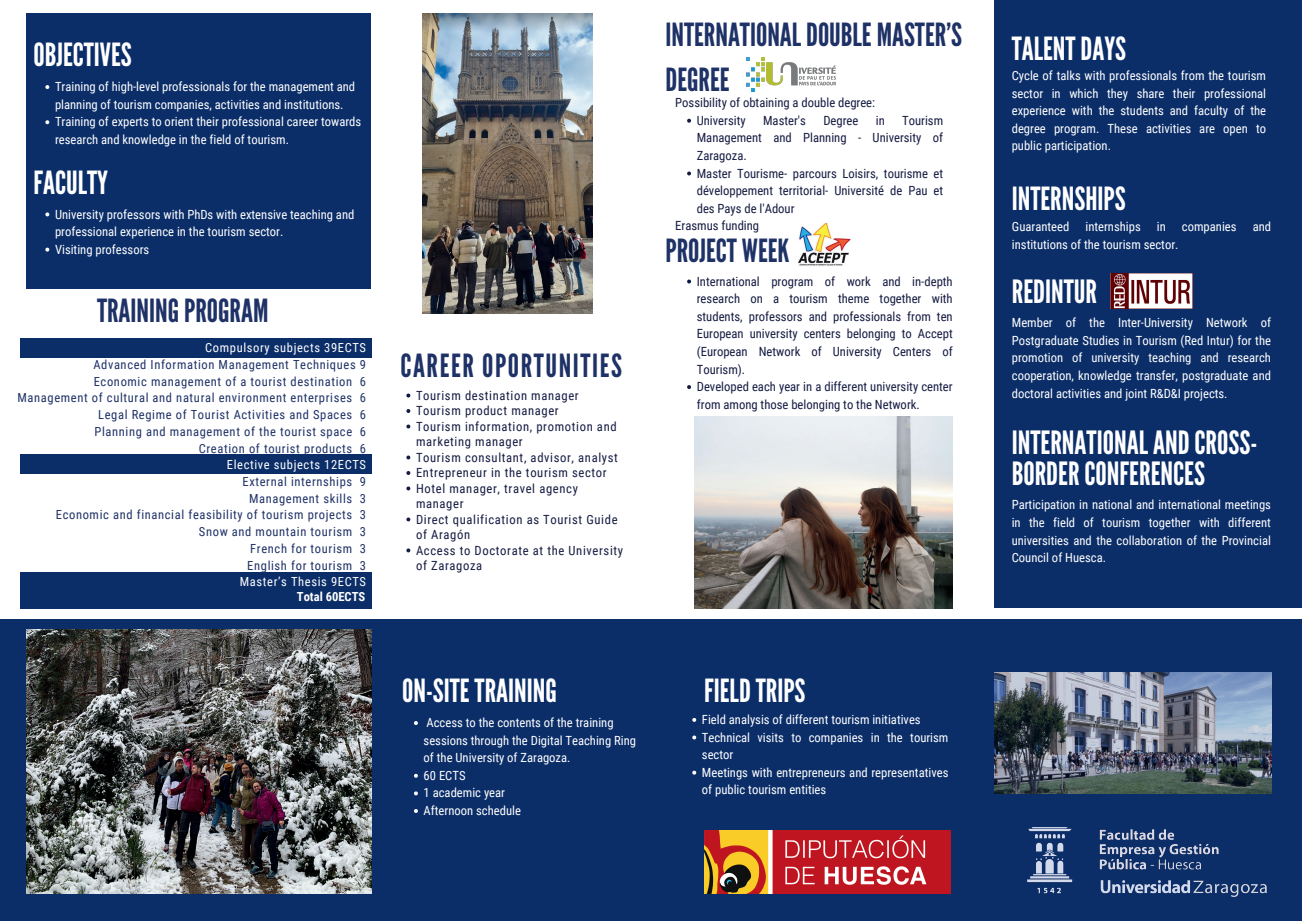
<style>
.page{position:relative;width:1302px;height:921px;background:#fff}
.page>*{position:absolute;margin:0;border:0;box-sizing:border-box;transform-origin:0 0}
.t1{font:32.02px/31.5px "League Gothic";color:#fff}
.t2{font:31.88px "League Gothic";color:#fff}
.t3{font:31.88px/44.6px "League Gothic";color:#1f3267}
.t4{font:31.88px "League Gothic";letter-spacing:.05em;color:#1f3267}
.t5{font:12.63px/17.6px "Roboto Condensed";color:#fff}
.t6{font:12.63px/17.6px "Roboto Condensed";color:#151b42}
.t7{font:12.63px/15.5px "Roboto Condensed";letter-spacing:.05em;color:#151b42}
.t8{font:12.53px/16.7px "Roboto Condensed";letter-spacing:.05em;color:#1f3267;text-align:right}
.t9{font:12.53px "Roboto Condensed";letter-spacing:.05em;color:#fff}
.t10{font:700 12.53px "Roboto Condensed";color:#fff}
</style>
<div class="page">
<div style="left:20px;top:572px;width:352px;height:20px;background:#0b2e69"></div>
<div style="left:0;top:619px;width:1302px;height:302px;background:#0b2e69"></div>
<div style="left:994px;top:0;width:308px;height:608px;background:#0b2e69"></div>
<div style="left:20px;top:338px;width:352px;height:20px;background:#0b2e69"></div>
<div style="left:20px;top:455px;width:352px;height:19px;background:#0b2e69"></div>
<img style="left:26px;top:630px;width:345px;height:264px">
<img style="left:994px;top:672px;width:277px;height:121px">
<div style="left:20px;top:589px;width:352px;height:19px;background:#0b2e69"></div>
<img style="left:704px;top:830px;width:246px;height:64px">
<img style="left:747px;top:58px;width:89px;height:33px">
<img style="left:1028px;top:827px;width:238px;height:70px">
<img style="left:422px;top:14px;width:170px;height:300px">
<div style="left:26px;top:14px;width:345px;height:275px;background:#0b2e69"></div>
<img style="left:695px;top:417px;width:258px;height:191px">
<img style="left:798px;top:224px;width:53px;height:42px">
<img style="left:1111px;top:273px;width:81px;height:35px">
<svg style="left:406px;top:394px;width:4px;height:3px"></svg>
<svg style="left:406px;top:409px;width:4px;height:4px"></svg>
<svg style="left:406px;top:424px;width:4px;height:4px"></svg>
<svg style="left:406px;top:455px;width:4px;height:4px"></svg>
<svg style="left:406px;top:471px;width:4px;height:4px"></svg>
<svg style="left:406px;top:486px;width:4px;height:4px"></svg>
<svg style="left:406px;top:517px;width:4px;height:4px"></svg>
<svg style="left:406px;top:548px;width:4px;height:4px"></svg>
<svg style="left:687px;top:119px;width:4px;height:4px"></svg>
<svg style="left:687px;top:171px;width:4px;height:4px"></svg>
<svg style="left:687px;top:280px;width:4px;height:3px"></svg>
<svg style="left:687px;top:385px;width:4px;height:4px"></svg>
<svg style="left:692px;top:718px;width:4px;height:4px"></svg>
<svg style="left:692px;top:735px;width:4px;height:4px"></svg>
<svg style="left:692px;top:771px;width:4px;height:4px"></svg>
<svg style="left:45px;top:85px;width:4px;height:4px"></svg>
<svg style="left:45px;top:120px;width:4px;height:4px"></svg>
<svg style="left:414px;top:721px;width:4px;height:4px"></svg>
<svg style="left:414px;top:774px;width:4px;height:4px"></svg>
<svg style="left:414px;top:791px;width:4px;height:4px"></svg>
<svg style="left:414px;top:809px;width:4px;height:4px"></svg>
<svg style="left:45px;top:212px;width:4px;height:4px"></svg>
<svg style="left:45px;top:248px;width:4px;height:4px"></svg>
<h2 class="t2" style="left:34px;top:36px;width:100px">OBJECTIVES</h2>
<p class="t5" style="left:55px;top:77px;width:308px">Training of high-level professionals for the management and planning of tourism companies, activities and institutions.<br>Training of experts to orient their professional career towards research and knowledge in the field of tourism.</p>
<h2 class="t2" style="left:34px;top:163px;width:76px">FACULTY</h2>
<p class="t5" style="left:55px;top:205px;width:301px">University professors with PhDs with extensive teaching and professional experience in the tourism sector.<br>Visiting professors</p>
<h2 class="t3" style="left:97px;top:288px;width:173px">TRAINING PROGRAM</h2>
<p class="t9" style="left:205px;top:339px;width:162px">Compulsory subjects 39ECTS</p>
<p class="t8" style="left:18px;top:356px;width:350px">Advanced Information Management Techniques 9<br>Economic management of a tourist destination 6<br>Management of cultural and natural environment enterprises 6<br>Legal Regime of Tourist Activities and Spaces 6<br>Planning and management of the tourist space 6<br>Creation of tourist products 6</p>
<p class="t9" style="left:227px;top:456px;width:141px">Elective subjects 12ECTS</p>
<p class="t8" style="left:56px;top:473px;width:312px">External internships 9<br>Management skills 3<br>Economic and financial feasibility of tourism projects 3<br>Snow and mountain tourism 3<br>French for tourism 3<br>English for tourism 3</p>
<p class="t9" style="left:240px;top:573px;width:128px">Master’s Thesis 9ECTS</p>
<p class="t10" style="left:297px;top:588px;width:70px">Total 60ECTS</p>
<h2 class="t4" style="left:401px;top:347px;width:223px">CAREER OPORTUNITIES</h2>
<p class="t7" style="left:416px;top:387px;width:209px">Tourism destination manager<br>Tourism product manager<br>Tourism information, promotion and marketing manager<br>Tourism consultant, advisor, analyst<br>Entrepreneur in the tourism sector<br>Hotel manager, travel agency manager<br>Direct qualification as Tourist Guide of Aragón<br>Access to Doctorate at the University of Zaragoza</p>
<h2 class="t3" style="left:666px;top:13px;width:298px">INTERNATIONAL DOUBLE MASTER’S<br>DEGREE</h2>
<p class="t6" style="left:697px;top:93px;width:180px;text-indent:-21px">Possibility of obtaining a double degree:<br>University</p>
<p class="t6" style="left:763px;top:111px;width:44px">Master's</p>
<p class="t6" style="left:823px;top:111px;width:37px">Degree</p>
<p class="t6" style="left:876px;top:111px;width:11px">in</p>
<p class="t6" style="left:902px;top:111px;width:43px">Tourism</p>
<p class="t6" style="left:697px;top:129px;width:248px">Management and Planning - University of</p>
<p class="t6" style="left:697px;top:146px;width:52px">Zaragoza.</p>
<p class="t6" style="left:697px;top:164px;width:248px">Master Tourisme- parcours Loisirs, tourisme et</p>
<p class="t6" style="left:697px;top:181px;width:248px">développement territorial- Université de Pau et</p>
<p class="t6" style="left:697px;top:199px;width:99px">des Pays de l'Adour</p>
<p class="t6" style="left:675px;top:217px;width:85px">Erasmus funding</p>
<h2 class="t3" style="left:666px;top:229px;width:126px">PROJECT WEEK</h2>
<p class="t6" style="left:697px;top:272px;width:257px">International program of work and in-depth research on a tourism theme together with students, professors and professionals from ten European university centers belonging to Accept (European Network of University Centers of Tourism).<br>Developed each year in a different university center from among those belonging to the Network.</p>
<h2 class="t2" style="left:402px;top:672px;width:156px">ON-SITE TRAINING</h2>
<p class="t5" style="left:424px;top:713px;width:214px">Access to the contents of the training sessions through the Digital Teaching Ring of the University of Zaragoza.<br>60 ECTS<br>1 academic year<br>Afternoon schedule</p>
<h2 class="t2" style="left:704px;top:672px;width:103px">FIELD TRIPS</h2>
<p class="t5" style="left:702px;top:710px;width:248px">Field analysis of different tourism initiatives Technical visits to companies in the tourism sector<br>Meetings with entrepreneurs and representatives of public tourism entities</p>
<h2 class="t2" style="left:1012px;top:30px;width:116px">TALENT DAYS</h2>
<p class="t5" style="left:1012px;top:66px;width:256px;text-align:justify">Cycle of talks with professionals from the tourism sector in which they share their professional experience with the students and faculty of the degree program. These activities are open to public participation.</p>
<h2 class="t2" style="left:1012px;top:180px;width:115px">INTERNSHIPS</h2>
<p class="t5" style="left:1012px;top:218px;width:59px">Guaranteed</p>
<p class="t5" style="left:1085px;top:218px;width:57px">internships</p>
<p class="t5" style="left:1157px;top:218px;width:11px">in</p>
<p class="t5" style="left:1182px;top:218px;width:56px">companies</p>
<p class="t5" style="left:1253px;top:218px;width:20px">and</p>
<p class="t5" style="left:1012px;top:235px;width:168px">institutions of the tourism sector.</p>
<h1 class="t1" style="left:1012px;top:276px;width:87px">REDINTUR</h1>
<p class="t5" style="left:1012px;top:313px;width:261px;text-align:justify">Member of the Inter-University Network of Postgraduate Studies in Tourism (Red Intur) for the promotion of university teaching and research cooperation, knowledge transfer, postgraduate and doctoral activities and joint R&amp;D&amp;I projects.</p>
<h1 class="t1" style="left:1012px;top:426px;width:247px">INTERNATIONAL AND CROSS-<br>BORDER CONFERENCES</h1>
<p class="t5" style="left:1012px;top:496px;width:261px;text-align:justify">Participation in national and international meetings in the field of tourism together with different universities and the collaboration of the Provincial Council of Huesca.</p>
</div>
